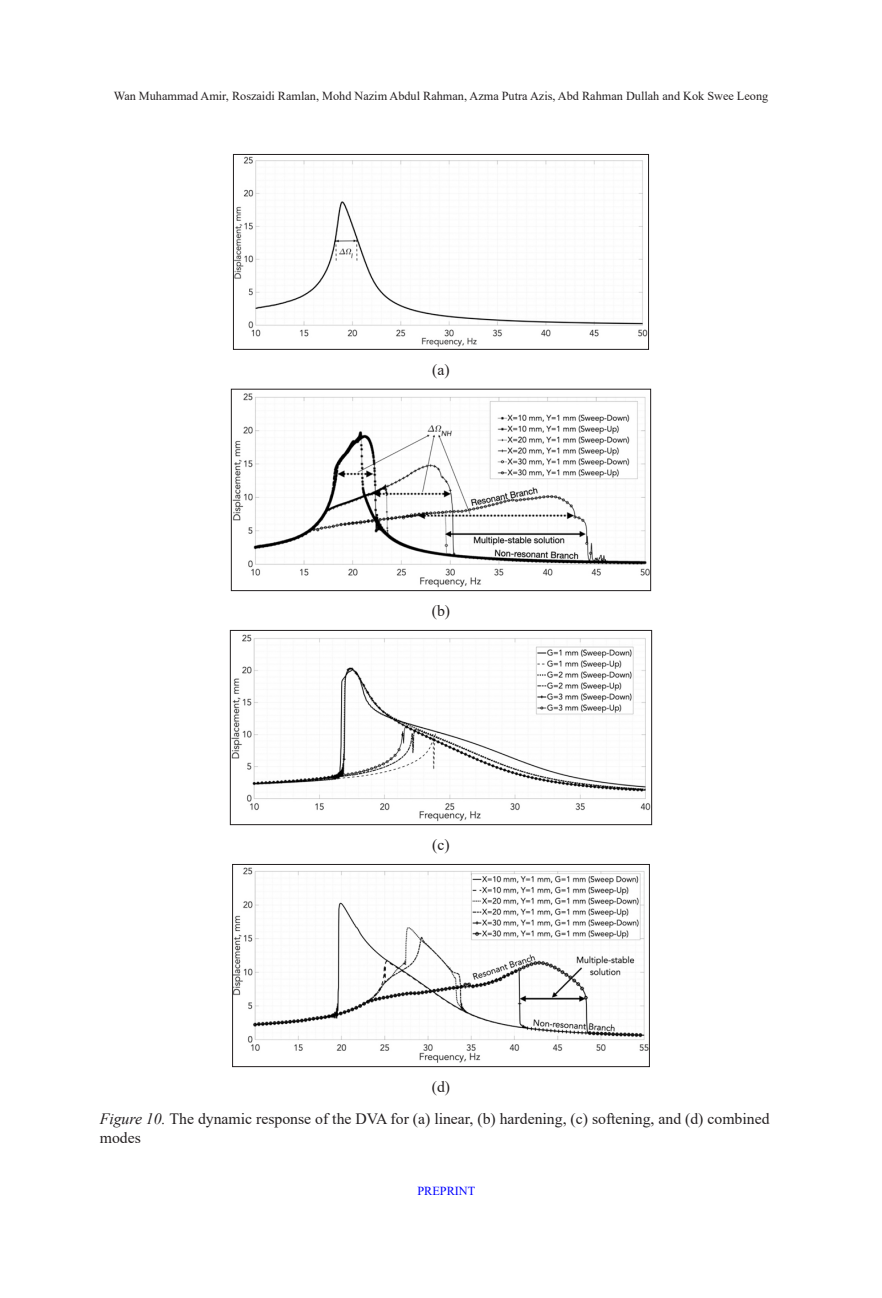
<style>
.page{position:relative;width:882px;height:1298px;background:#fff}
.page>*{position:absolute;margin:0;border:0;box-sizing:border-box;transform-origin:0 0}
.Caption_Figure{font:15.75px/19.2px "Times New Roman";color:#231f20}
.Figure_PIC{font:15.75px "Times New Roman";color:#231f20}
.t1{font:12.25px "Times New Roman";color:#231f20}
.t2{font:12.25px "Times New Roman";color:#00f}
.s1{font-style:italic}
</style>
<div class="page">
<img style="left:235px;top:156px;width:412px;height:191px">
<div style="left:233px;top:154px;width:416px;height:196px;border:1px solid #231f20"></div>
<img style="left:233px;top:393px;width:416px;height:195px">
<div style="left:231px;top:389px;width:420px;height:202px;border:1px solid #231f20"></div>
<img style="left:232px;top:634px;width:418px;height:188px">
<div style="left:230px;top:630px;width:422px;height:195px;border:1px solid #231f20"></div>
<img style="left:234px;top:867px;width:414px;height:196px">
<div style="left:232px;top:864px;width:418px;height:203px;border:1px solid #231f20"></div>
<p class="t1" style="left:114px;top:87px;width:656px">Wan Muhammad Amir, Roszaidi Ramlan, Mohd Nazim Abdul Rahman, Azma Putra Azis, Abd Rahman Dullah and Kok Swee Leong</p>
<p class="Figure_PIC" style="left:432px;top:358px;width:19px">(a)</p>
<p class="Figure_PIC" style="left:432px;top:600px;width:20px">(b)</p>
<p class="Figure_PIC" style="left:432px;top:834px;width:19px">(c)</p>
<p class="Figure_PIC" style="left:432px;top:1075px;width:20px">(d)</p>
<p class="Caption_Figure" style="left:100px;top:1108px;width:671px"><span class="s1">Figure 10.</span> The dynamic response of the DVA for (a) linear, (b) hardening, (c) softening, and (d) combined modes</p>
<p class="t2" style="left:417px;top:1182px;width:59px">PREPRINT</p>
</div>
